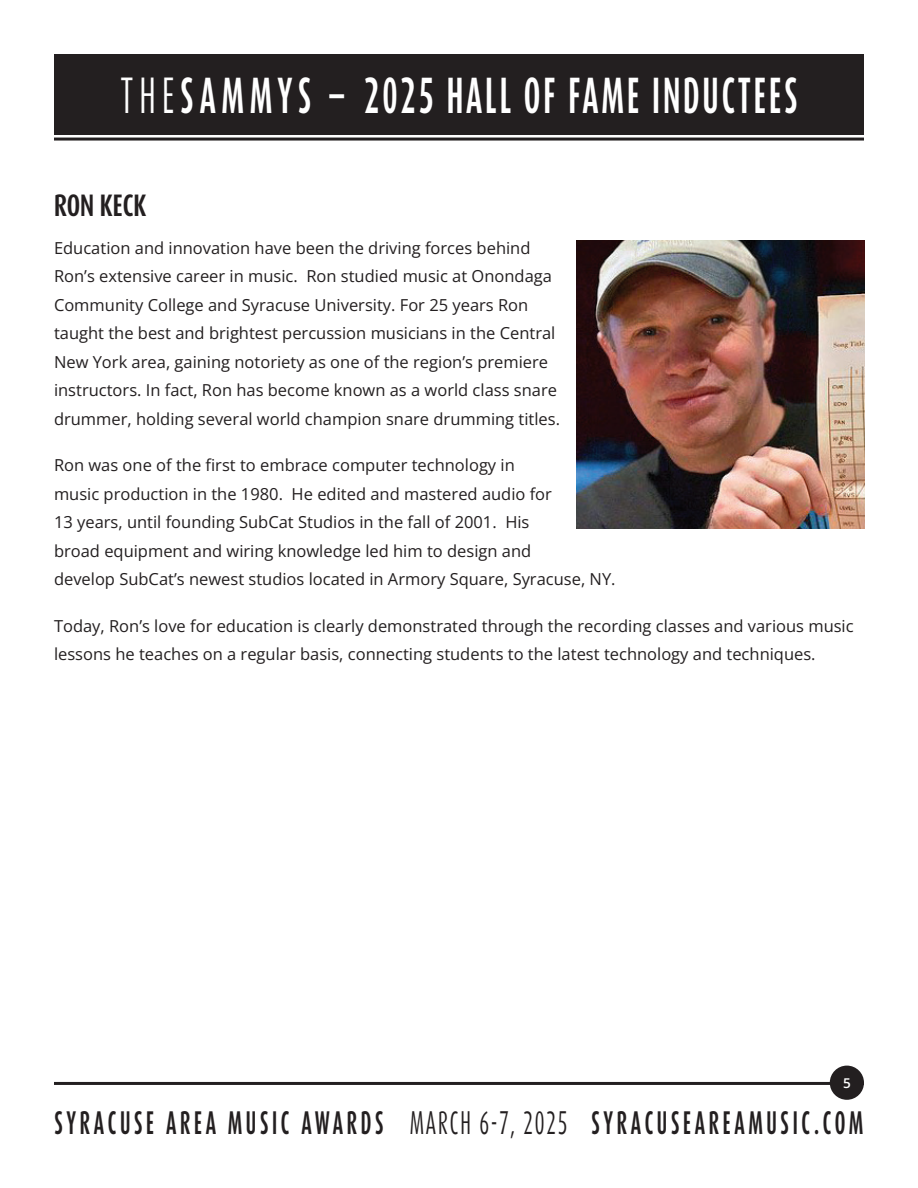
<style>
.page{position:relative;width:918px;height:1188px;background:#fff}
.page>*{position:absolute;margin:0;border:0;box-sizing:border-box;transform-origin:0 0}
.t1{font:700 42px "Dax Compact";letter-spacing:.09em;color:#fff;scale:.75 1}
.t2{font:700 27px "Dax Compact";letter-spacing:.18em;color:#231f20;scale:.75 1}
.t3{font:700 25.5px "Dax Compact";color:#231f20}
.t4{font:16.5px/28.5px "Open Sans";color:#231f20}
.t5{font:600 13.5px "Open Sans";color:#fff}
.s1{font-weight:400}
</style>
<div class="page">
<hr style="left:54px;top:1082px;width:810px;height:3px;background:#231f20">
<div style="left:830px;top:1066px;width:34px;height:34px;background:#231f20;border-radius:50%"></div>
<hr style="left:54px;top:138px;width:810px;height:3px;background:#231f20">
<div style="left:54px;top:54px;width:810px;height:81px;background:#231f20"></div>
<img style="left:576px;top:240px;width:288px;height:288px">
<h1 class="t1" style="left:121px;top:69px;width:904px"><span class="s1">THE</span>SAMMYS – 2025 HALL OF FAME INDUCTEES</h1>
<h3 class="t3" style="left:54px;top:189px;width:94px">RON KECK</h3>
<p class="t4" style="left:54px;top:233px;width:508px">Education and innovation have been the driving forces behind Ron’s extensive career in music. Ron studied music at Onondaga Community College and Syracuse University. For 25 years Ron taught the best and brightest percussion musicians in the Central New York area, gaining notoriety as one of the region’s premiere instructors. In fact, Ron has become known as a world class snare drummer, holding several world champion snare drumming titles.</p>
<p class="t4" style="left:54px;top:451px;width:563px">Ron was one of the first to embrace computer technology in<br>music production in the 1980. He edited and mastered audio for<br>13 years, until founding SubCat Studios in the fall of 2001. His<br>broad equipment and wiring knowledge led him to design and<br>develop SubCat’s newest studios located in Armory Square, Syracuse, NY.</p>
<p class="t4" style="left:54px;top:611px;width:801px">Today, Ron’s love for education is clearly demonstrated through the recording classes and various music lessons he teaches on a regular basis, connecting students to the latest technology and techniques.</p>
<p class="t5" style="left:843px;top:1073px;width:9px">5</p>
<h2 class="t2" style="left:55px;top:1105px;width:1080px">SYRACUSE AREA MUSIC AWARDS <span class="s1">MARCH 6-7, 2025</span> SYRACUSEAREAMUSIC.COM</h2>
</div>
